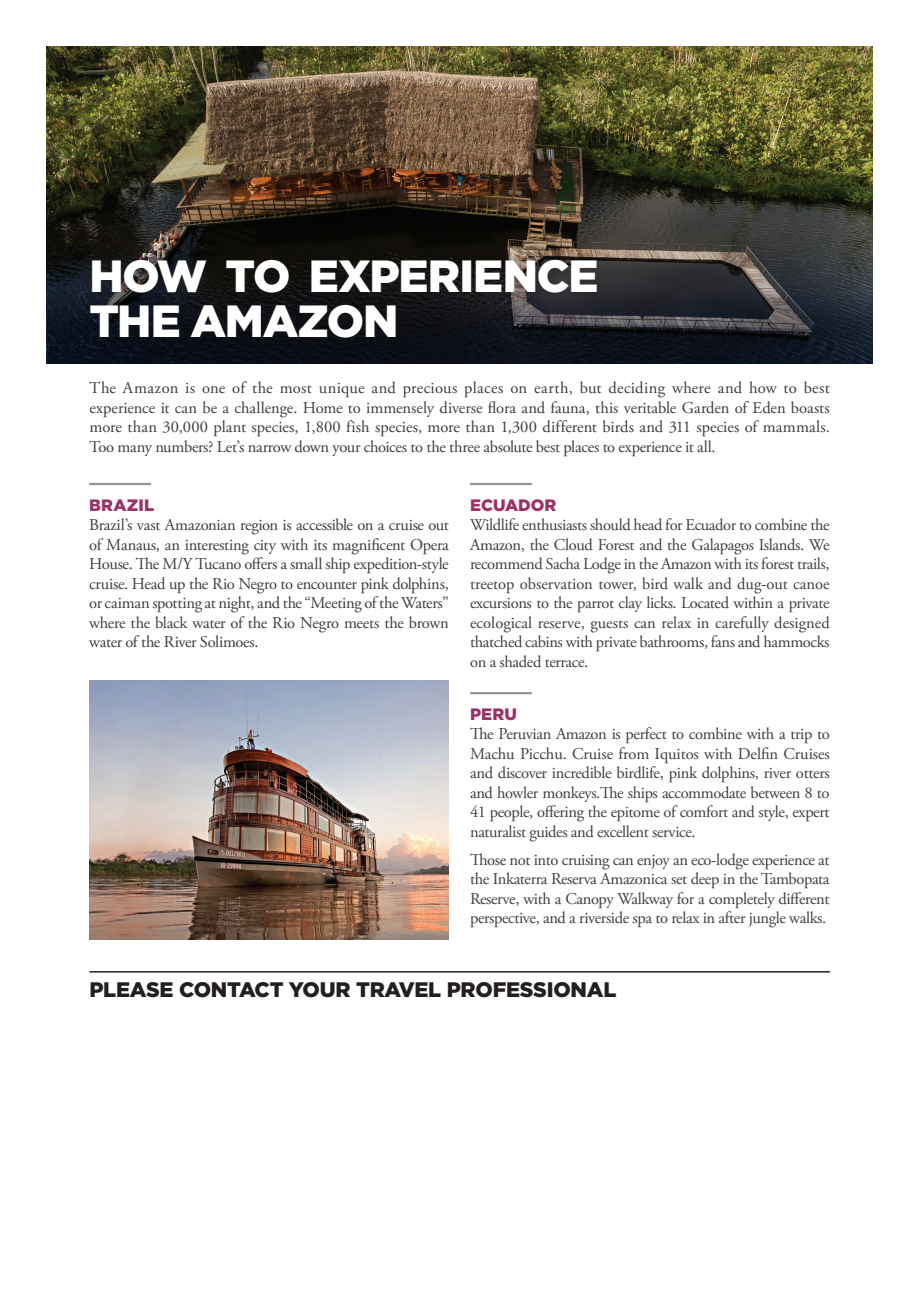
<style>
.page{position:relative;width:919px;height:1289px;background:#fff}
.page>*{position:absolute;margin:0;border:0;box-sizing:border-box;transform-origin:0 0}
.t1{font:900 45px/44.2px "Gotham";letter-spacing:-.025em;color:#fff}
.t2{font:900 21px "Gotham";letter-spacing:-.01em;color:#231f20}
.t3{font:16.5px/19.5px "Adobe Garamond Pro";letter-spacing:-.025em;color:#403f41;text-align:justify}
.t4{font:16.5px/19.5px "Adobe Garamond Pro";letter-spacing:-.02em;color:#3e3e3f;text-align:justify}
.t5{font:900 16.5px "Gotham";letter-spacing:.005em;color:#993267}
</style>
<div class="page">
<img style="left:47px;top:47px;width:825px;height:244px">
<svg style="left:47px;top:291px;width:825px;height:72px;background:#191d27"></svg>
<div style="left:84px;top:254px;width:524px;height:95px;background:#231f20;opacity:.3"></div>
<img style="left:89px;top:680px;width:359px;height:259px">
<hr style="left:89px;top:971px;width:740px;height:1px;background:#231f20">
<hr style="left:89px;top:483px;width:62px;height:2px;background:#939598">
<hr style="left:470px;top:483px;width:61px;height:2px;background:#939598">
<hr style="left:470px;top:692px;width:61px;height:2px;background:#939598">
<h1 class="t1" style="left:89px;top:253px;width:510px">HOW TO EXPERIENCE<br>THE AMAZON</h1>
<p class="t4" style="left:89px;top:378px;width:741px">The Amazon is one of the most unique and precious places on earth, but deciding where and how to best experience it can be a challenge. Home to immensely diverse flora and fauna, this veritable Garden of Eden boasts more than 30,000 plant species, 1,800 fish species, more than 1,300 different birds and 311 species of mammals.<br>Too many numbers? Let’s narrow down your choices to the three absolute best places to experience it all.</p>
<p class="t5" style="left:89px;top:495px;width:66px">BRAZIL</p>
<p class="t4" style="left:89px;top:516px;width:361px">Brazil’s vast Amazonian region is accessible on a cruise out of Manaus, an interesting city with its magnificent Opera House. The M/Y Tucano offers a small ship expedition-style cruise. Head up the Rio Negro to encounter pink dolphins, or caiman spotting at night, and the “Meeting of the Waters” where the black water of the Rio Negro meets the brown water of the River Solimoes.</p>
<p class="t5" style="left:470px;top:495px;width:88px">ECUADOR</p>
<p class="t3" style="left:470px;top:516px;width:361px">Wildlife enthusiasts should head for Ecuador to combine the Amazon, the Cloud Forest and the Galapagos Islands. We recommend Sacha Lodge in the Amazon with its forest trails, treetop observation tower, bird walk and dug-out canoe excursions to the parrot clay licks. Located within a private ecological reserve, guests can relax in carefully designed thatched cabins with private bathrooms, fans and hammocks on a shaded terrace.</p>
<p class="t5" style="left:470px;top:704px;width:48px">PERU</p>
<p class="t3" style="left:470px;top:725px;width:361px">The Peruvian Amazon is perfect to combine with a trip to Machu Picchu. Cruise from Iquitos with Delfin Cruises and discover incredible birdlife, pink dolphins, river otters and howler monkeys.The ships accommodate between 8 to 41 people, offering the epitome of comfort and style, expert naturalist guides and excellent service.</p>
<p class="t3" style="left:470px;top:850px;width:361px">Those not into cruising can enjoy an eco-lodge experience at the Inkaterra Reserva Amazonica set deep in the Tambopata Reserve, with a Canopy Walkway for a completely different perspective, and a riverside spa to relax in after jungle walks.</p>
<p class="t2" style="left:89px;top:977px;width:528px">PLEASE CONTACT YOUR TRAVEL PROFESSIONAL</p>
</div>
